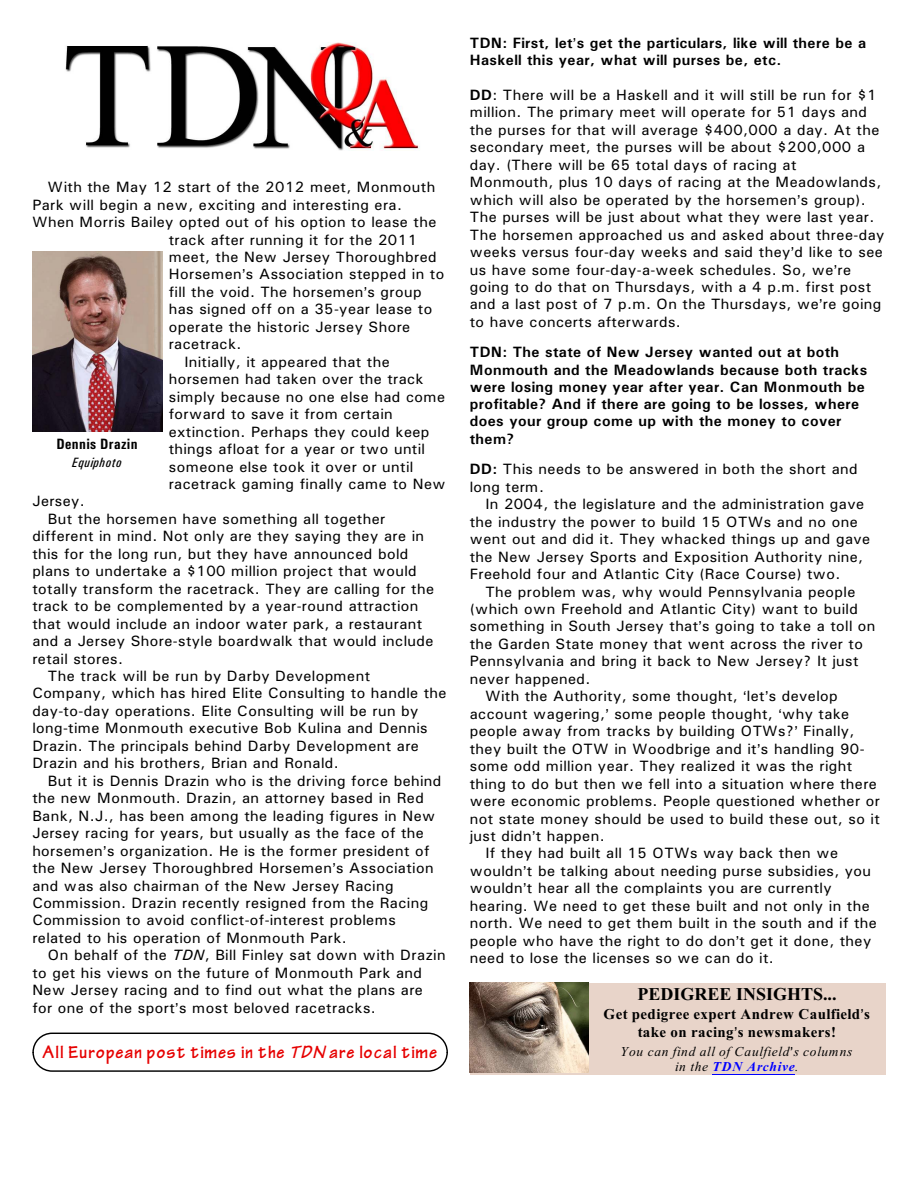
<style>
.page{position:relative;width:918px;height:1188px;background:#fff}
.page>*{position:absolute;margin:0;border:0;box-sizing:border-box;transform-origin:0 0}
.t1{font:700 18px "Tech Normal";letter-spacing:.04em;color:#e60000}
.t2{font:700 18px "Times New Roman";color:#000}
.t3{font:15px/17.4px "Univers";letter-spacing:.03em;color:#000}
.t4{font:700 15px/17.2px "Univers";letter-spacing:.03em;color:#000}
.t5{font:700 15px/18.3px "Times New Roman";letter-spacing:.025em;color:#000;text-align:center}
.t6{font:700 15px "Univers Condensed";letter-spacing:.025em;color:#000}
.t7{font:italic 13.5px/14.9px "Times New Roman";letter-spacing:.055em;color:#000;text-align:center}
.t8{font:italic 13.5px "Univers Condensed";letter-spacing:.045em;color:#000}
.s1{font-style:italic}
.s2{font-weight:700}
.s3{font-weight:700;color:#00f}
</style>
<div class="page">
<img style="left:65px;top:42px;width:355px;height:108px">
<img style="left:32px;top:252px;width:130px;height:180px">
<div style="left:470px;top:983px;width:415px;height:91px;background:#e8d4c9"></div>
<hr style="left:713px;top:1074px;width:82px;height:1px;background:#00f">
<img style="left:470px;top:983px;width:119px;height:89px">
<div style="left:32px;top:1033px;width:416px;height:39px;border:1px solid #000;border-radius:19px"></div>
<p class="t3" style="left:48px;top:180px;width:389px">With the May 12 start of the 2012 meet, Monmouth</p>
<p class="t3" style="left:32px;top:197px;width:371px">Park will begin a new, exciting and interesting era.</p>
<p class="t3" style="left:32px;top:215px;width:406px">When Morris Bailey opted out of his option to lease the</p>
<p class="t3" style="left:169px;top:232px;width:250px">track after running it for the 2011</p>
<p class="t3" style="left:169px;top:249px;width:270px">meet, the New Jersey Thoroughbred</p>
<p class="t3" style="left:169px;top:267px;width:277px">Horsemen s Association stepped in to</p>
<p class="t3" style="left:169px;top:284px;width:255px">fill the void. The horsemen s group</p>
<p class="t3" style="left:169px;top:302px;width:265px">has signed off on a 35-year lease to</p>
<p class="t3" style="left:169px;top:319px;width:243px">operate the historic Jersey Shore</p>
<p class="t3" style="left:169px;top:337px;width:74px">racetrack.</p>
<p class="t3" style="left:184px;top:354px;width:207px">Initially, it appeared that the</p>
<p class="t3" style="left:169px;top:372px;width:256px">horsemen had taken over the track</p>
<p class="t3" style="left:169px;top:389px;width:278px">simply because no one else had come</p>
<p class="t3" style="left:169px;top:407px;width:225px">forward to save it from certain</p>
<p class="t3" style="left:169px;top:424px;width:262px">extinction. Perhaps they could keep</p>
<p class="t3" style="left:169px;top:442px;width:258px">things afloat for a year or two until</p>
<p class="t3" style="left:169px;top:459px;width:246px">someone else took it over or until</p>
<p class="t3" style="left:169px;top:476px;width:278px">racetrack gaming finally came to New</p>
<p class="t3" style="left:32px;top:494px;width:54px">Jersey.</p>
<p class="t3" style="left:48px;top:511px;width:339px">But the horsemen have something all together</p>
<p class="t3" style="left:32px;top:529px;width:393px">different in mind. Not only are they saying they are in</p>
<p class="t3" style="left:32px;top:546px;width:377px">this for the long run, but they have announced bold</p>
<p class="t3" style="left:32px;top:564px;width:386px">plans to undertake a $100 million project that would</p>
<p class="t3" style="left:32px;top:581px;width:403px">totally transform the racetrack. They are calling for the</p>
<p class="t3" style="left:32px;top:599px;width:388px">track to be complemented by a year-round attraction</p>
<p class="t3" style="left:32px;top:616px;width:392px">that would include an indoor water park, a restaurant</p>
<p class="t3" style="left:32px;top:634px;width:403px">and a Jersey Shore-style boardwalk that would include</p>
<p class="t3" style="left:32px;top:651px;width:92px">retail stores.</p>
<p class="t3" style="left:48px;top:668px;width:324px">The track will be run by Darby Development</p>
<p class="t3" style="left:32px;top:686px;width:416px">Company, which has hired Elite Consulting to handle the</p>
<p class="t3" style="left:32px;top:703px;width:388px">day-to-day operations. Elite Consulting will be run by</p>
<p class="t3" style="left:32px;top:721px;width:397px">long-time Monmouth executive Bob Kulina and Dennis</p>
<p class="t3" style="left:32px;top:738px;width:388px">Drazin. The principals behind Darby Development are</p>
<p class="t3" style="left:32px;top:756px;width:308px">Drazin and his brothers, Brian and Ronald.</p>
<p class="t3" style="left:48px;top:773px;width:395px">But it is Dennis Drazin who is the driving force behind</p>
<p class="t3" style="left:32px;top:791px;width:393px">the new Monmouth. Drazin, an attorney based in Red</p>
<p class="t3" style="left:32px;top:808px;width:404px">Bank, N.J., has been among the leading figures in New</p>
<p class="t3" style="left:32px;top:826px;width:393px">Jersey racing for years, but usually as the face of the</p>
<p class="t3" style="left:32px;top:843px;width:399px">horsemen s organization. He is the former president of</p>
<p class="t3" style="left:32px;top:861px;width:403px">the New Jersey Thoroughbred Horsemen s Association</p>
<p class="t3" style="left:32px;top:878px;width:363px">and was also chairman of the New Jersey Racing</p>
<p class="t3" style="left:32px;top:895px;width:397px">Commission. Drazin recently resigned from the Racing</p>
<p class="t3" style="left:32px;top:913px;width:365px">Commission to avoid conflict-of-interest problems</p>
<p class="t3" style="left:32px;top:930px;width:316px">related to his operation of Monmouth Park.</p>
<p class="t3" style="left:48px;top:948px;width:399px">On behalf of the <span class="s1">TDN</span>, Bill Finley sat down with Drazin</p>
<p class="t3" style="left:32px;top:965px;width:391px">to get his views on the future of Monmouth Park and</p>
<p class="t3" style="left:32px;top:983px;width:392px">New Jersey racing and to find out what the plans are</p>
<p class="t3" style="left:32px;top:1000px;width:345px">for one of the sport s most beloved racetracks.</p>
<p class="t6" style="left:56px;top:438px;width:83px">Dennis Drazin</p>
<p class="t8" style="left:72px;top:458px;width:51px">Equiphoto</p>
<p class="t1" style="left:42px;top:1046px;width:397px">All European post times in the <span class="s1">TDN</span> are local time</p>
<p class="t4" style="left:470px;top:35px;width:398px">TDN: First, let s get the particulars, like will there be a<br>Haskell this year, what will purses be, etc.</p>
<p class="t3" style="left:470px;top:87px;width:416px"><span class="s2">DD</span>: There will be a Haskell and it will still be run for $1 million. The primary meet will operate for 51 days and the purses for that will average $400,000 a day. At the secondary meet, the purses will be about $200,000 a day. (There will be 65 total days of racing at<br>Monmouth, plus 10 days of racing at the Meadowlands, which will also be operated by the horsemen s group).<br>The purses will be just about what they were last year.<br>The horsemen approached us and asked about three-day weeks versus four-day weeks and said they d like to see us have some four-day-a-week schedules. So, we re going to do that on Thursdays, with a 4 p.m. first post and a last post of 7 p.m. On the Thursdays, we re going to have concerts afterwards.</p>
<p class="t4" style="left:470px;top:345px;width:399px">TDN: The state of New Jersey wanted out at both Monmouth and the Meadowlands because both tracks were losing money year after year. Can Monmouth be profitable? And if there are going to be losses, where does your group come up with the money to cover them?</p>
<p class="t3" style="left:470px;top:462px;width:389px"><span class="s2">DD:</span> This needs to be answered in both the short and long term.</p>
<p class="t3" style="left:470px;top:497px;width:402px;text-indent:16px">In 2004, the legislature and the administration gave the industry the power to build 15 OTWs and no one went out and did it. They whacked things up and gave the New Jersey Sports and Exposition Authority nine, Freehold four and Atlantic City (Race Course) two.</p>
<p class="t3" style="left:485px;top:584px;width:372px">The problem was, why would Pennsylvania people</p>
<p class="t3" style="left:470px;top:601px;width:390px">(which own Freehold and Atlantic City) want to build</p>
<p class="t3" style="left:470px;top:619px;width:407px">something in South Jersey that s going to take a toll on</p>
<p class="t3" style="left:470px;top:636px;width:395px">the Garden State money that went across the river to</p>
<p class="t3" style="left:470px;top:654px;width:390px">Pennsylvania and bring it back to New Jersey? It just</p>
<p class="t3" style="left:470px;top:671px;width:122px">never happened.</p>
<p class="t3" style="left:485px;top:689px;width:354px">With the Authority, some thought, let s develop</p>
<p class="t3" style="left:470px;top:706px;width:381px">account wagering, some people thought, why take</p>
<p class="t3" style="left:470px;top:724px;width:386px">people away from tracks by building OTWs? Finally,</p>
<p class="t3" style="left:470px;top:741px;width:397px">they built the OTW in Woodbrige and it s handling 90-</p>
<p class="t3" style="left:470px;top:759px;width:384px">some odd million year. They realized it was the right</p>
<p class="t3" style="left:470px;top:776px;width:409px">thing to do but then we fell into a situation where there</p>
<p class="t3" style="left:470px;top:794px;width:412px">were economic problems. People questioned whether or</p>
<p class="t3" style="left:470px;top:811px;width:412px">not state money should be used to build these out, so it</p>
<p class="t3" style="left:470px;top:828px;width:136px">just didn t happen.</p>
<p class="t3" style="left:485px;top:846px;width:354px">If they had built all 15 OTWs way back then we</p>
<p class="t3" style="left:470px;top:863px;width:403px">wouldn t be talking about needing purse subsidies, you</p>
<p class="t3" style="left:470px;top:881px;width:363px">wouldn t hear all the complaints you are currently</p>
<p class="t3" style="left:470px;top:898px;width:401px">hearing. We need to get these built and not only in the</p>
<p class="t3" style="left:470px;top:916px;width:409px">north. We need to get them built in the south and if the</p>
<p class="t3" style="left:470px;top:933px;width:403px">people who have the right to do don t get it done, they</p>
<p class="t3" style="left:470px;top:951px;width:306px">need to lose the licenses so we can do it.</p>
<p class="t2" style="left:638px;top:988px;width:200px">PEDIGREE INSIGHTS...</p>
<p class="t5" style="left:603px;top:1006px;width:268px">Get pedigree expert Andrew Caulfield s take on racing s newsmakers!</p>
<p class="t7" style="left:621px;top:1046px;width:233px">You can find all of Caulfield s columns in the <span class="s3">TDN Archive</span>.</p>
</div>
